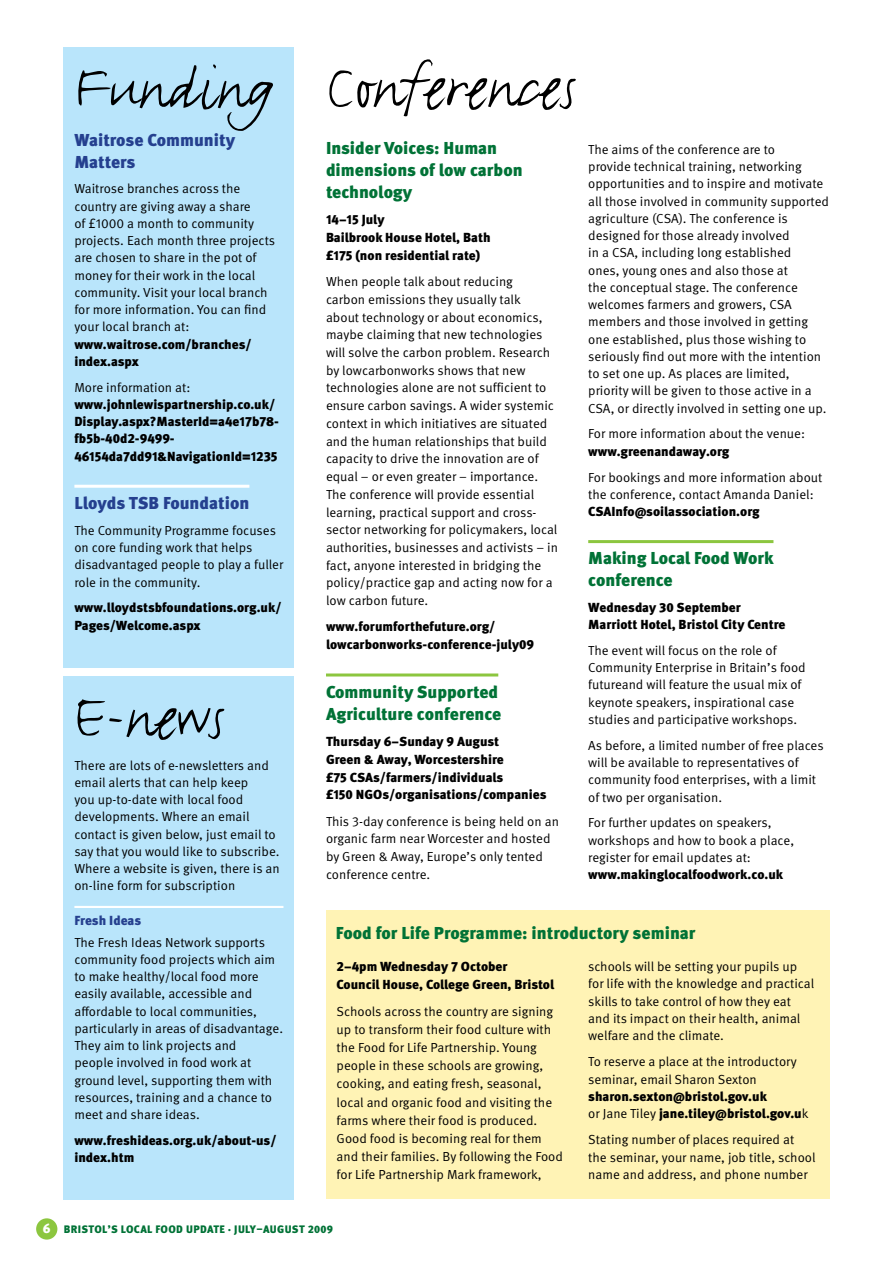
<style>
.page{position:relative;width:893px;height:1263px;background:#fff}
.page>*{position:absolute;margin:0;border:0;box-sizing:border-box;transform-origin:0 0}
.t1{font:72px "FF Justlefthand";color:#000}
.t2{font:900 17.25px/22px "Meta Pro";color:#007236}
.t3{font:900 17.25px/21.6px "Meta Pro";color:#25408f}
.t4{font:13.2px/17.2px "Meta Pro";color:#000}
.t5{font:900 13.2px/17.2px "Meta Pro";color:#000}
.t6{font:900 13.2px "Meta Pro";color:#25408f}
.t7{font:900 10.8px "Meta Pro";letter-spacing:.035em;color:#007236}
.s1{font-weight:400}
.s2{font-size:13.2px;color:#fff}
</style>
<div class="page">
<div style="left:326px;top:911px;width:503px;height:288px;background:#fff3b5"></div>
<div style="left:36px;top:1218px;width:21px;height:21px;background:#8cc63f;border-radius:50%"></div>
<hr style="left:326px;top:673px;width:172px;height:3px;background:#8cc63f">
<hr style="left:588px;top:540px;width:185px;height:3px;background:#8cc63f">
<div style="left:64px;top:47px;width:230px;height:621px;background:#b9e5fb"></div>
<hr style="left:74px;top:485px;width:175px;height:3px;background:#fff">
<div style="left:64px;top:676px;width:230px;height:523px;background:#b9e5fb"></div>
<hr style="left:74px;top:906px;width:209px;height:2px;background:#fff">
<h1 class="t1" style="left:74px;top:42px;width:503px">Funding Conferences</h1>
<h2 class="t3" style="left:74px;top:130px;width:162px">Waitrose Community<br>Matters</h2>
<p class="t4" style="left:74px;top:180px;width:202px">Waitrose branches across the country are giving away a share<br>of £1000 a month to community projects. Each month three projects are chosen to share in the pot of money for their work in the local community. Visit your local branch for more information. You can find your local branch at:</p>
<p class="t5" style="left:74px;top:336px;width:179px">www.waitrose.com/branches/ index.aspx</p>
<p class="t4" style="left:74px;top:379px;width:117px">More information at:</p>
<p class="t5" style="left:74px;top:396px;width:206px">www.johnlewispartnership.co.uk/<br>Display.aspx?MasterId=a4e17b78- fb5b-40d2-9499-<br>46154da7dd91&amp;NavigationId=1235</p>
<h2 class="t3" style="left:74px;top:493px;width:177px">Lloyds TSB Foundation</h2>
<p class="t4" style="left:74px;top:522px;width:211px">The Community Programme focuses on core funding work that helps disadvantaged people to play a fuller role in the community.</p>
<p class="t5" style="left:74px;top:600px;width:209px">www.lloydstsbfoundations.org.uk/<br>Pages/Welcome.aspx</p>
<h2 class="t2" style="left:326px;top:138px;width:198px">Insider Voices: Human dimensions of low carbon technology</h2>
<p class="t5" style="left:326px;top:211px;width:166px;line-height:17.7px">14–15 July<br>Bailbrook House Hotel, Bath £175 (non residential rate)</p>
<p class="t4" style="left:326px;top:273px;width:233px;line-height:17.7px">When people talk about reducing<br>carbon emissions they usually talk<br>about technology or about economics, maybe claiming that new technologies will solve the carbon problem. Research by lowcarbonworks shows that new technologies alone are not sufficient to ensure carbon savings. A wider systemic context in which initiatives are situated and the human relationships that build capacity to drive the innovation are of equal – or even greater – importance.<br>The conference will provide essential learning, practical support and cross&shy;sector networking for policymakers, local authorities, businesses and activists – in fact, anyone interested in bridging the policy/practice gap and acting now for a low carbon future.</p>
<p class="t5" style="left:326px;top:618px;width:210px;line-height:17.7px">www.forumforthefuture.org/ lowcarbonworks-conference-july09</p>
<h2 class="t2" style="left:326px;top:681px;width:177px">Community Supported<br>Agriculture conference</h2>
<p class="t5" style="left:326px;top:733px;width:222px;line-height:17.7px">Thursday 6–Sunday 9 August<br>Green &amp; Away, Worcestershire<br>£75 CSAs/farmers/individuals<br>£150 NGOs/organisations/companies</p>
<p class="t4" style="left:326px;top:812px;width:235px;line-height:17.7px">This 3-day conference is being held on an organic farm near Worcester and hosted by Green &amp; Away, Europe’s only tented conference centre.</p>
<p class="t4" style="left:588px;top:141px;width:242px">The aims of the conference are to<br>provide technical training, networking opportunities and to inspire and motivate all those involved in community supported agriculture (CSA). The conference is designed for those already involved<br>in a CSA, including long established<br>ones, young ones and also those at<br>the conceptual stage. The conference welcomes farmers and growers, CSA members and those involved in getting one established, plus those wishing to seriously find out more with the intention to set one up. As places are limited, priority will be given to those active in a CSA, or directly involved in setting one up.</p>
<p class="t4" style="left:588px;top:425px;width:218px">For more information about the venue:</p>
<p class="t5" style="left:588px;top:443px;width:143px">www.greenandaway.org</p>
<p class="t4" style="left:588px;top:469px;width:236px">For bookings and more information about the conference, contact Amanda Daniel:</p>
<p class="t5" style="left:588px;top:503px;width:173px">CSAInfo@soilassociation.org</p>
<h2 class="t2" style="left:588px;top:548px;width:187px;line-height:21.6px">Making Local Food Work conference</h2>
<p class="t5" style="left:588px;top:599px;width:199px">Wednesday 30 September<br>Marriott Hotel, Bristol City Centre</p>
<p class="t4" style="left:588px;top:642px;width:219px">The event will focus on the role of Community Enterprise in Britain’s food futureand will feature the usual mix of keynote speakers, inspirational case studies and participative workshops.</p>
<p class="t4" style="left:588px;top:737px;width:237px">As before, a limited number of free places will be available to representatives of community food enterprises, with a limit of two per organisation.</p>
<p class="t4" style="left:588px;top:814px;width:207px">For further updates on speakers, workshops and how to book a place, register for email updates at:</p>
<p class="t5" style="left:588px;top:866px;width:197px">www.makinglocalfoodwork.co.uk</p>
<h1 class="t1" style="left:74px;top:672px;width:151px">E-news</h1>
<p class="t4" style="left:74px;top:757px;width:207px">There are lots of e-newsletters and email alerts that can help keep<br>you up-to-date with local food developments. Where an email contact is given below, just email to say that you would like to subscribe.<br>Where a website is given, there is an on-line form for subscription</p>
<p class="t6" style="left:74px;top:912px;width:68px">Fresh Ideas</p>
<p class="t4" style="left:74px;top:933px;width:210px">The Fresh Ideas Network supports community food projects which aim to make healthy/local food more easily available, accessible and affordable to local communities, particularly in areas of disadvantage.<br>They aim to link projects and<br>people involved in food work at ground level, supporting them with resources, training and a chance to meet and share ideas.</p>
<p class="t5" style="left:74px;top:1132px;width:204px">www.freshideas.org.uk/about-us/ index.htm</p>
<h2 class="t2" style="left:336px;top:922px;width:361px">Food for Life Programme: introductory seminar</h2>
<p class="t5" style="left:337px;top:958px;width:219px;line-height:18.1px">2–4pm Wednesday 7 October<br>Council House, College Green, Bristol</p>
<p class="t4" style="left:337px;top:1002px;width:228px;line-height:18.1px">Schools across the country are signing up to transform their food culture with the Food for Life Partnership. Young people in these schools are growing, cooking, and eating fresh, seasonal, local and organic food and visiting the farms where their food is produced.<br>Good food is becoming real for them and their families. By following the Food for Life Partnership Mark framework,</p>
<p class="t4" style="left:588px;top:958px;width:228px">schools will be setting your pupils up for life with the knowledge and practical skills to take control of how they eat and its impact on their health, animal welfare and the climate.</p>
<p class="t4" style="left:588px;top:1053px;width:210px">To reserve a place at the introductory seminar, email Sharon Sexton</p>
<p class="t5" style="left:588px;top:1088px;width:222px">sharon.sexton@bristol.gov.uk<br><span class="s1">or Jane Tiley</span> jane.tiley@bristol.gov.u<span class="s1">k</span></p>
<p class="t4" style="left:588px;top:1131px;width:229px">Stating number of places required at the seminar, your name, job title, school name and address, and phone number</p>
<p class="t7" style="left:43px;top:1222px;width:292px"><span class="s2">6</span> bristol’s local food update · july–august 2009</p>
</div>
